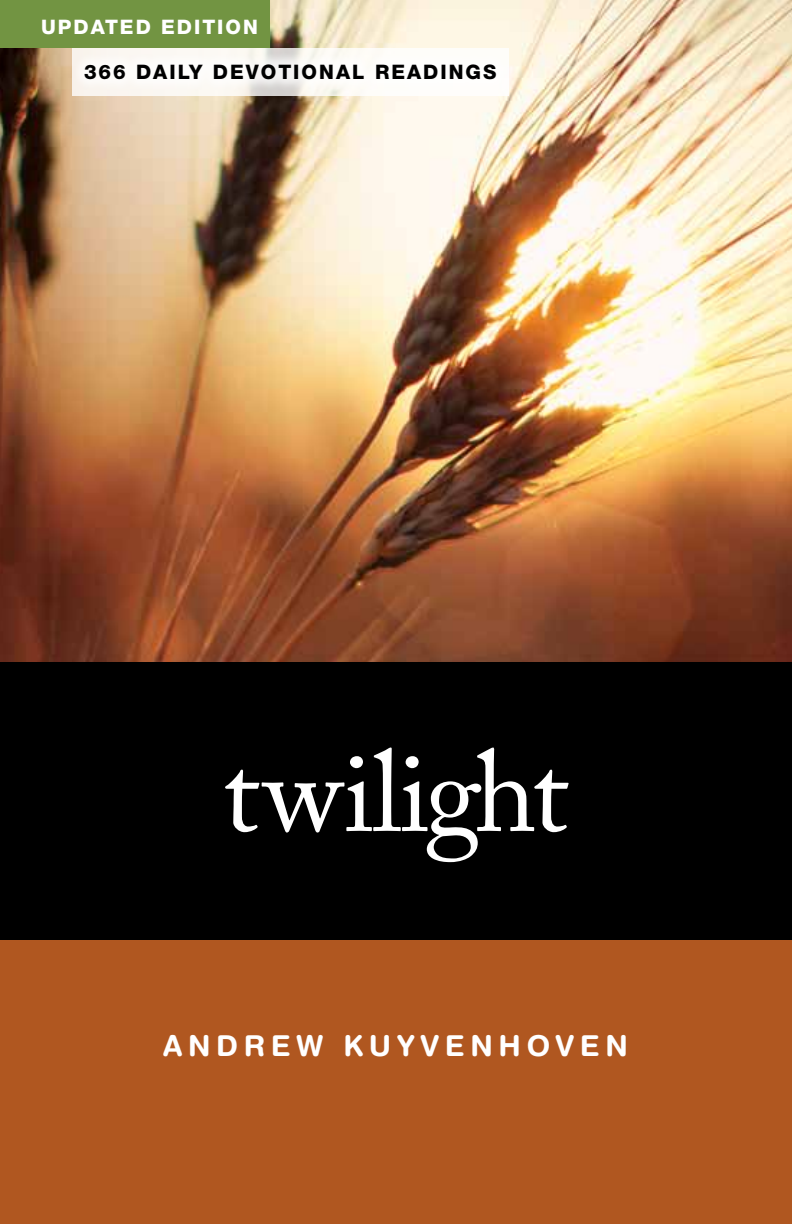
<style>
.page{position:relative;width:792px;height:1224px;background:#fff}
.page>*{position:absolute;margin:0;border:0;box-sizing:border-box;transform-origin:0 0}
.t1{font:115.2px "Adobe Caslon Pro";letter-spacing:-.02em;color:#fff}
.t2{font:700 28.8px "Helvetica Rounded LT Std";letter-spacing:.2em;color:#fff}
.t3{font:800 20px "Helvetica Neue LT Std";letter-spacing:.1em;color:#000}
.t4{font:800 20px "Helvetica Neue LT Std";letter-spacing:.1em;color:#fff}
</style>
<div class="page">
<div style="left:0;top:939px;width:792px;height:285px;background:#b05720"></div>
<img style="left:0;top:0;width:792px;height:662px">
<div style="left:0;top:662px;width:792px;height:277px;background:#000"></div>
<div style="left:0;top:0;width:270px;height:48px;background:#729442"></div>
<svg style="left:72px;top:48px;width:436px;height:48px;fill:#fcf9f3"></svg>
<div style="left:72px;top:51px;width:437px;height:41px;background:#fff"></div>
<p class="t4" style="left:41px;top:15px;width:218px">UPDATED EDITION</p>
<p class="t3" style="left:84px;top:60px;width:414px">366 DAILY DEVOTIONAL READINGS</p>
<h1 class="t1" style="left:222px;top:724px;width:347px">twilight</h1>
<h2 class="t2" style="left:163px;top:1028px;width:466px">ANDREW KUYVENHOVEN</h2>
</div>
